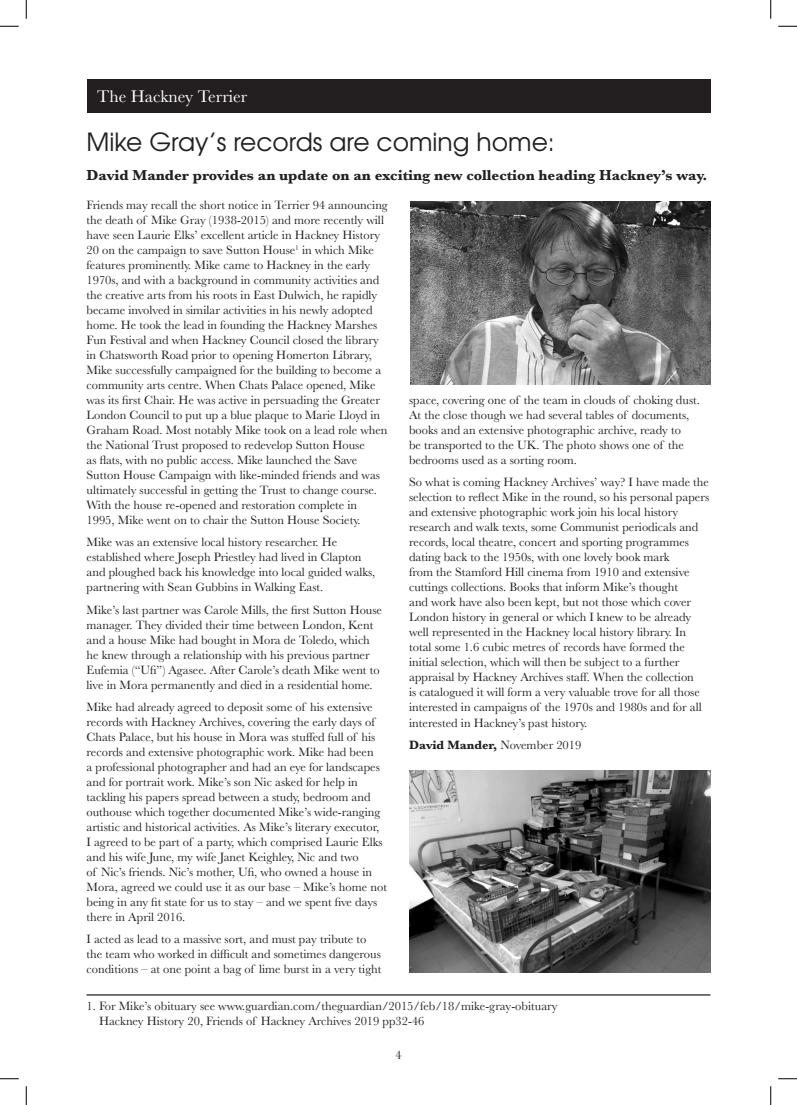
<style>
.page{position:relative;width:797px;height:1105px;background:#fff}
.page>*{position:absolute;margin:0;border:0;box-sizing:border-box;transform-origin:0 0}
.title_span{font:25px "Te X Gyre Adventor";color:#231f20}
.t1{font:17.5px "Baskerville";color:#fff}
.sub_head_span{font:700 15px "Baskerville";color:#231f20}
.rules{font:12.5px/15px "Baskerville";color:#231f20}
.t2{font:700 12.5px "Baskerville";color:#231f20}
.s1{font-weight:400}
</style>
<div class="page">
<div style="left:86px;top:79px;width:624px;height:34px;background:#231f20"></div>
<img style="left:411px;top:202px;width:299px;height:182px">
<hr style="left:86px;top:994px;width:624px;height:1px;background:#231f20">
<img style="left:409px;top:770px;width:301px;height:202px">
<svg style="left:0;top:25px;width:19px;height:2px"></svg>
<svg style="left:778px;top:25px;width:19px;height:2px"></svg>
<svg style="left:0;top:1078px;width:19px;height:1px"></svg>
<svg style="left:778px;top:1078px;width:19px;height:1px"></svg>
<svg style="left:25px;top:0;width:2px;height:19px"></svg>
<svg style="left:25px;top:1086px;width:2px;height:19px"></svg>
<svg style="left:770px;top:0;width:1px;height:19px"></svg>
<svg style="left:770px;top:1086px;width:1px;height:19px"></svg>
<h2 class="t1" style="left:97px;top:85px;width:151px">The Hackney Terrier</h2>
<p class="title_span" style="left:86px;top:122px;width:470px">Mike Gray’s records are coming home:</p>
<p class="sub_head_span" style="left:86px;top:165px;width:622px">David Mander provides an update on an exciting new collection heading Hackney’s way.</p>
<p class="rules" style="left:86px;top:198px;width:303px">Friends may recall the short notice in Terrier 94 announcing the death of Mike Gray (1938-2015) and more recently will have seen Laurie Elks’ excellent article in Hackney History 20 on the campaign to save Sutton House<sup>1</sup> in which Mike features prominently. Mike came to Hackney in the early 1970s, and with a background in community activities and the creative arts from his roots in East Dulwich, he rapidly became involved in similar activities in his newly adopted home. He took the lead in founding the Hackney Marshes Fun Festival and when Hackney Council closed the library in Chatsworth Road prior to opening Homerton Library, Mike successfully campaigned for the building to become a community arts centre. When Chats Palace opened, Mike was its first Chair. He was active in persuading the Greater London Council to put up a blue plaque to Marie Lloyd in Graham Road. Most notably Mike took on a lead role when the National Trust proposed to redevelop Sutton House<br>as flats, with no public access. Mike launched the Save Sutton House Campaign with like-minded friends and was ultimately successful in getting the Trust to change course.<br>With the house re-opened and restoration complete in 1995, Mike went on to chair the Sutton House Society.</p>
<p class="rules" style="left:86px;top:535px;width:290px">Mike was an extensive local history researcher. He established where Joseph Priestley had lived in Clapton and ploughed back his knowledge into local guided walks, partnering with Sean Gubbins in Walking East.</p>
<p class="rules" style="left:86px;top:602px;width:297px">Mike’s last partner was Carole Mills, the first Sutton House manager. They divided their time between London, Kent and a house Mike had bought in Mora de Toledo, which he knew through a relationship with his previous partner Eufemia (“Ufi”) Agasee. After Carole’s death Mike went to live in Mora permanently and died in a residential home.</p>
<p class="rules" style="left:86px;top:699px;width:302px">Mike had already agreed to deposit some of his extensive records with Hackney Archives, covering the early days of Chats Palace, but his house in Mora was stuffed full of his records and extensive photographic work. Mike had been<br>a professional photographer and had an eye for landscapes and for portrait work. Mike’s son Nic asked for help in tackling his papers spread between a study, bedroom and outhouse which together documented Mike’s wide-ranging artistic and historical activities. As Mike’s literary executor,<br>I agreed to be part of a party, which comprised Laurie Elks and his wife June, my wife Janet Keighley, Nic and two<br>of Nic’s friends. Nic’s mother, Ufi, who owned a house in Mora, agreed we could use it as our base – Mike’s home not being in any fit state for us to stay – and we spent five days there in April 2016.</p>
<p class="rules" style="left:86px;top:931px;width:296px">I acted as lead to a massive sort, and must pay tribute to the team who worked in difficult and sometimes dangerous conditions – at one point a bag of lime burst in a very tight</p>
<p class="rules" style="left:409px;top:393px;width:292px">space, covering one of the team in clouds of choking dust.<br>At the close though we had several tables of documents, books and an extensive photographic archive, ready to<br>be transported to the UK. The photo shows one of the bedrooms used as a sorting room.</p>
<p class="rules" style="left:409px;top:475px;width:301px">So what is coming Hackney Archives’ way? I have made the selection to reflect Mike in the round, so his personal papers and extensive photographic work join his local history research and walk texts, some Communist periodicals and records, local theatre, concert and sporting programmes dating back to the 1950s, with one lovely book mark<br>from the Stamford Hill cinema from 1910 and extensive cuttings collections. Books that inform Mike’s thought<br>and work have also been kept, but not those which cover London history in general or which I knew to be already well represented in the Hackney local history library. In total some 1.6 cubic metres of records have formed the initial selection, which will then be subject to a further appraisal by Hackney Archives staff. When the collection<br>is catalogued it will form a very valuable trove for all those interested in campaigns of the 1970s and 1980s and for all interested in Hackney’s past history.</p>
<p class="t2" style="left:409px;top:736px;width:174px">David Mander, <span class="s1">November 2019</span></p>
<p class="rules" style="left:99px;top:998px;width:460px;text-indent:-12px">1. For Mike’s obituary see www.guardian.com/theguardian/2015/feb/18/mike-gray-obituary<br>Hackney History 20, Friends of Hackney Archives 2019 pp32-46</p>
<p class="rules" style="left:395px;top:1047px;width:8px">4</p>
</div>
